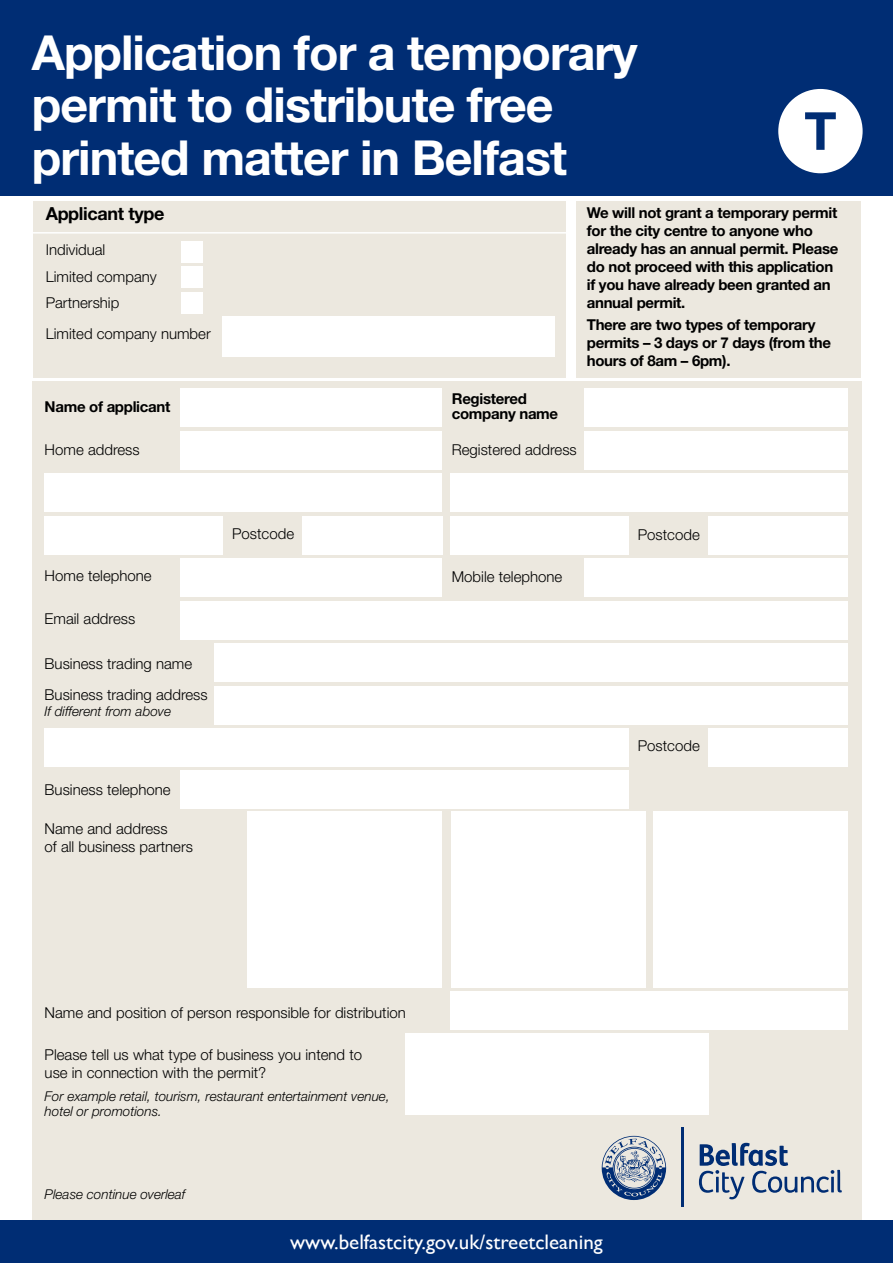
<style>
.page{position:relative;width:893px;height:1263px;background:#fff}
.page>*{position:absolute;margin:0;border:0;box-sizing:border-box;transform-origin:0 0}
.t1{font:700 52.5px "Helvetica Neue";color:#002d74}
.t2{font:700 48.3px/52.5px "Helvetica Neue";letter-spacing:-.02em;color:#fff}
.t3{font:21px "Gill Sans";color:#fff}
.t4{font:700 18px "Helvetica Neue";letter-spacing:-.02em;color:#000}
.t5{font:300 15px/18px "Helvetica Neue";color:#000}
.t6{font:700 15px/18px "Helvetica Neue";letter-spacing:-.02em;color:#000}
.t7{font:italic 300 13.5px/15px "Helvetica Neue";color:#000}
</style>
<div class="page">
<div style="left:32px;top:382px;width:829px;height:878px;background:#ece8df"></div>
<div style="left:181px;top:388px;width:261px;height:39px;background:#fff"></div>
<div style="left:181px;top:431px;width:261px;height:38px;background:#fff"></div>
<div style="left:584px;top:431px;width:264px;height:38px;background:#fff"></div>
<div style="left:584px;top:388px;width:264px;height:39px;background:#fff"></div>
<div style="left:451px;top:473px;width:397px;height:39px;background:#fff"></div>
<div style="left:45px;top:473px;width:397px;height:39px;background:#fff"></div>
<div style="left:45px;top:516px;width:178px;height:38px;background:#fff"></div>
<div style="left:451px;top:516px;width:178px;height:38px;background:#fff"></div>
<div style="left:709px;top:516px;width:139px;height:38px;background:#fff"></div>
<div style="left:584px;top:558px;width:264px;height:39px;background:#fff"></div>
<div style="left:451px;top:991px;width:397px;height:38px;background:#fff"></div>
<div style="left:405px;top:1032px;width:304px;height:82px;background:#fff"></div>
<div style="left:709px;top:728px;width:139px;height:39px;background:#fff"></div>
<div style="left:302px;top:516px;width:140px;height:38px;background:#fff"></div>
<div style="left:181px;top:558px;width:261px;height:39px;background:#fff"></div>
<div style="left:181px;top:601px;width:667px;height:38px;background:#fff"></div>
<div style="left:214px;top:643px;width:634px;height:39px;background:#fff"></div>
<div style="left:214px;top:686px;width:634px;height:38px;background:#fff"></div>
<div style="left:45px;top:728px;width:584px;height:39px;background:#fff"></div>
<div style="left:181px;top:770px;width:448px;height:38px;background:#fff"></div>
<div style="left:451px;top:811px;width:194px;height:177px;background:#fff"></div>
<div style="left:248px;top:811px;width:194px;height:177px;background:#fff"></div>
<div style="left:653px;top:811px;width:195px;height:177px;background:#fff"></div>
<div style="left:33px;top:201px;width:533px;height:176px;background:#ece8df"></div>
<div style="left:576px;top:201px;width:285px;height:176px;background:#ece8df"></div>
<div style="left:0;top:1220px;width:893px;height:43px;background:#002d74"></div>
<div style="left:0;top:0;width:893px;height:196px;background:#002d74"></div>
<div style="left:182px;top:241px;width:21px;height:21px;background:#fff"></div>
<div style="left:182px;top:266px;width:21px;height:22px;background:#fff"></div>
<div style="left:182px;top:292px;width:21px;height:21px;background:#fff"></div>
<hr style="left:24px;top:232px;width:546px;height:2px;background:#fff">
<div style="left:778px;top:89px;width:85px;height:84px;background:#fff;border-radius:50%"></div>
<div style="left:223px;top:316px;width:332px;height:41px;background:#fff"></div>
<svg style="left:602px;top:1136px;width:64px;height:64px"></svg>
<svg style="left:699px;top:1143px;width:143px;height:56px"></svg>
<hr style="left:682px;top:1127px;width:2px;height:80px;background:#002d74">
<h2 class="t2" style="left:32px;top:25px;width:607px">Application for a temporary permit to distribute free printed matter in Belfast</h2>
<p class="t4" style="left:46px;top:203px;width:120px">Applicant type</p>
<p class="t5" style="left:46px;top:236px;width:113px;line-height:26.5px">Individual<br>Limited company<br>Partnership</p>
<p class="t5" style="left:46px;top:324px;width:167px">Limited company number</p>
<h1 class="t1" style="left:804px;top:99px;width:34px">T</h1>
<p class="t6" style="left:587px;top:203px;width:253px">We will not grant a temporary permit for the city centre to anyone who already has an annual permit. Please do not proceed with this application if you have already been granted an annual permit.</p>
<p class="t6" style="left:587px;top:315px;width:246px">There are two types of temporary permits – 3 days or 7 days (from the hours of 8am – 6pm).</p>
<p class="t6" style="left:45px;top:398px;width:127px">Name of applicant</p>
<p class="t5" style="left:45px;top:440px;width:97px">Home address</p>
<p class="t5" style="left:45px;top:567px;width:108px">Home telephone</p>
<p class="t5" style="left:45px;top:609px;width:92px">Email address</p>
<p class="t5" style="left:45px;top:648px;width:165px;line-height:30.8px">Business trading name<br>Business trading address</p>
<p class="t7" style="left:45px;top:704px;width:128px">If different from above</p>
<p class="t5" style="left:232px;top:524px;width:63px">Postcode</p>
<p class="t5" style="left:45px;top:780px;width:128px">Business telephone</p>
<p class="t5" style="left:45px;top:819px;width:150px">Name and address<br>of all business partners</p>
<p class="t6" style="left:452px;top:391px;width:108px;line-height:15px">Registered company name</p>
<p class="t5" style="left:452px;top:441px;width:127px">Registered address</p>
<p class="t5" style="left:452px;top:567px;width:112px">Mobile telephone</p>
<p class="t5" style="left:638px;top:525px;width:63px">Postcode</p>
<p class="t5" style="left:638px;top:736px;width:63px">Postcode</p>
<p class="t5" style="left:45px;top:1003px;width:363px">Name and position of person responsible for distribution</p>
<p class="t5" style="left:45px;top:1045px;width:319px">Please tell us what type of business you intend to use in connection with the permit?</p>
<p class="t7" style="left:45px;top:1088px;width:347px">For example retail, tourism, restaurant entertainment venue, hotel or promotions.</p>
<p class="t7" style="left:45px;top:1187px;width:142px">Please continue overleaf</p>
<h3 class="t3" style="left:290px;top:1229px;width:314px">www.belfastcity.gov.uk/streetcleaning</h3>
</div>
